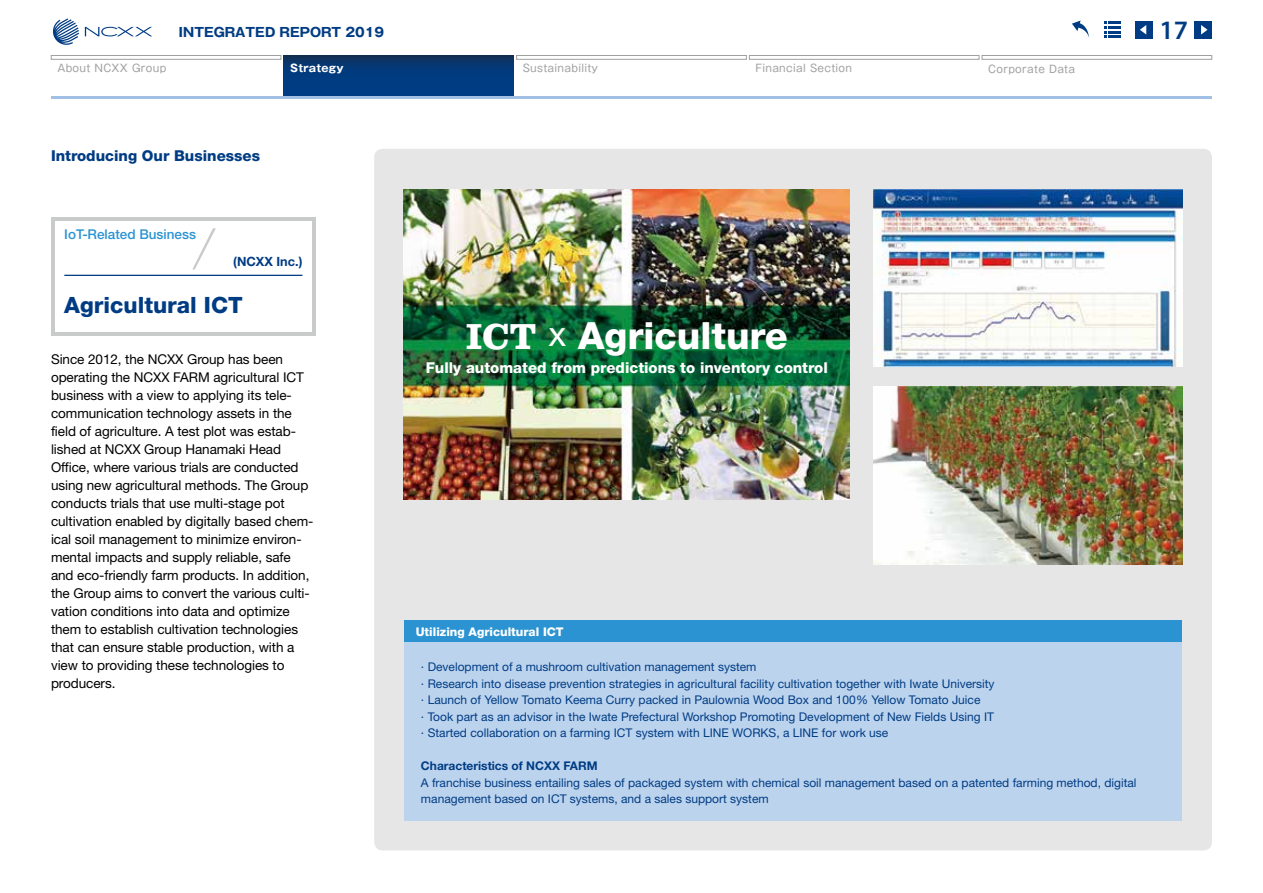
<style>
.page{position:relative;width:1263px;height:893px;background:#fff}
.page>*{position:absolute;margin:0;border:0;box-sizing:border-box;transform-origin:0 0}
.t1{font:800 37.5px "Helvetica Neue LT Std";color:#fff}
.t2{font:600 26.7px "Myriad Pro";color:#003c83}
.t3{font:800 22.5px "Helvetica Neue LT Std";color:#003c83}
.t4{font:800 15px "Helvetica Neue LT Std";color:#fff}
.t5{font:800 15px "Helvetica Neue LT Std";color:#003c83}
.t6{font:13.5px/18px "Helvetica Neue LT Std";letter-spacing:-.005em;color:#000}
.t7{font:500 13.5px "Helvetica Neue LT Std";color:#2c93d2}
.t8{font:700 12.75px "Gothic MB101 Pr 6 N";color:#003c83}
.t9{font:700 12.75px "Helvetica Neue LT Std";color:#003c83}
.t10{font:12px/16.5px "Helvetica Neue LT Std";color:#003c83}
.t11{font:700 12px "Helvetica Neue LT Std";color:#003c83}
.t12{font:800 12px "Helvetica Neue LT Std";color:#fff}
.t13{font:10.5px "Gothic MB101 Pr 6 N";letter-spacing:.03em;color:#9fa0a0}
.t14{font:700 10.5px "Gothic MB101 Pr 6 N";letter-spacing:.03em;color:#fff}
.s1{font-family:"Clarendon LT Std";font-weight:700}
.s2{font-weight:400;font-size:34.5px}
</style>
<div class="page">
<div style="left:374px;top:149px;width:838px;height:701px;background:#e6e6e6;border-radius:9px"></div>
<div style="left:404px;top:621px;width:778px;height:200px;background:#bcd3ee"></div>
<div style="left:404px;top:621px;width:778px;height:21px;background:#2c93d2"></div>
<div style="left:51px;top:217px;width:265px;height:119px;background:#c9caca"></div>
<div style="left:55px;top:221px;width:256px;height:111px;background:#fff"></div>
<hr style="left:64px;top:275px;width:238px;height:1px;background:#003c83">
<svg style="left:192px;top:228px;width:24px;height:41px"></svg>
<img style="left:404px;top:190px;width:446px;height:309px">
<img style="left:874px;top:190px;width:308px;height:177px">
<img style="left:874px;top:387px;width:308px;height:177px">
<svg style="left:85px;top:27px;width:67px;height:9px"></svg>
<svg style="left:52px;top:18px;width:27px;height:27px"></svg>
<svg style="left:284px;top:55px;width:230px;height:41px;background:#033977"></svg>
<svg style="left:51px;top:55px;width:230px;height:5px"></svg>
<svg style="left:516px;top:55px;width:230px;height:5px"></svg>
<svg style="left:749px;top:55px;width:230px;height:5px"></svg>
<svg style="left:982px;top:55px;width:230px;height:5px"></svg>
<hr style="left:51px;top:96px;width:1161px;height:3px;background:#a2bfe4">
<div style="left:1195px;top:21px;width:17px;height:17px;background:#003c83"></div>
<svg style="left:1201px;top:25px;width:6px;height:10px"></svg>
<div style="left:1135px;top:21px;width:17px;height:17px;background:#003c83"></div>
<svg style="left:1140px;top:25px;width:6px;height:10px"></svg>
<svg style="left:1104px;top:21px;width:17px;height:17px"></svg>
<svg style="left:1072px;top:21px;width:17px;height:16px"></svg>
<p class="t8" style="left:179px;top:22px;width:207px">INTEGRATED REPORT 2019</p>
<p class="t13" style="left:57px;top:60px;width:110px">About NCXX Group</p>
<p class="t14" style="left:290px;top:60px;width:55px">Strategy</p>
<p class="t13" style="left:523px;top:60px;width:77px">Sustainability</p>
<p class="t13" style="left:755px;top:60px;width:98px">Financial Section</p>
<p class="t13" style="left:988px;top:60px;width:88px">Corporate Data</p>
<h2 class="t2" style="left:1159px;top:13px;width:30px">17</h2>
<p class="t5" style="left:51px;top:147px;width:210px">Introducing Our Businesses</p>
<p class="t7" style="left:64px;top:226px;width:133px">IoT-Related Business</p>
<p class="t9" style="left:233px;top:254px;width:71px">(NCXX Inc.)</p>
<h3 class="t3" style="left:64px;top:292px;width:180px">Agricultural ICT</h3>
<p class="t6" style="left:51px;top:350px;width:264px">Since 2012, the NCXX Group has been operating the NCXX FARM agricultural ICT business with a view to applying its tele&shy;communication technology assets in the field of agriculture. A test plot was estab&shy;lished at NCXX Group Hanamaki Head Office, where various trials are conducted using new agricultural methods. The Group conducts trials that use multi-stage pot cultivation enabled by digitally based chem&shy;ical soil management to minimize environ&shy;mental impacts and supply reliable, safe and eco-friendly farm products. In addition, the Group aims to convert the various culti&shy;vation conditions into data and optimize them to establish cultivation technologies that can ensure stable production, with a view to providing these technologies to producers.</p>
<h1 class="t1" style="left:466px;top:313px;width:324px"><span class="s1">ICT</span> <span class="s2">x</span> Agriculture</h1>
<p class="t4" style="left:426px;top:358px;width:404px">Fully automated from predictions to inventory control</p>
<p class="t12" style="left:416px;top:624px;width:150px">Utilizing Agricultural ICT</p>
<p class="t10" style="left:421px;top:658px;width:575px">· Development of a mushroom cultivation management system<br>· Research into disease prevention strategies in agricultural facility cultivation together with Iwate University · Launch of Yellow Tomato Keema Curry packed in Paulownia Wood Box and 100% Yellow Tomato Juice<br>· Took part as an advisor in the Iwate Prefectural Workshop Promoting Development of New Fields Using IT · Started collaboration on a farming ICT system with LINE WORKS, a LINE for work use</p>
<p class="t11" style="left:421px;top:758px;width:178px">Characteristics of NCXX FARM</p>
<p class="t10" style="left:421px;top:774px;width:717px">A franchise business entailing sales of packaged system with chemical soil management based on a patented farming method, digital management based on ICT systems, and a sales support system</p>
</div>
